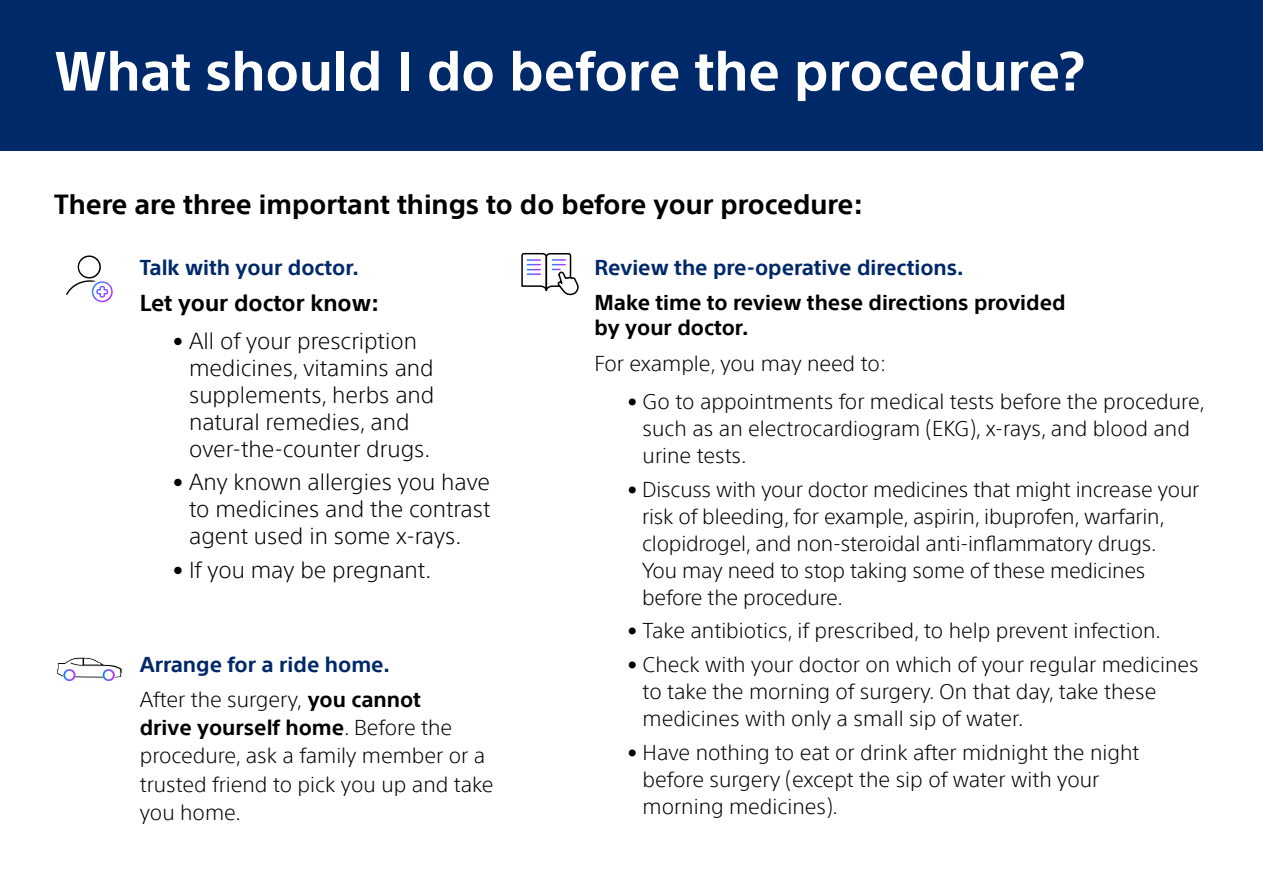
<style>
.page{position:relative;width:1263px;height:893px;background:#fff}
.page>*{position:absolute;margin:0;border:0;box-sizing:border-box;transform-origin:0 0}
.t1{font:700 54px "SST";letter-spacing:-.005em;color:#fff}
.t2{font:700 27px "SST";color:#000}
.t3{font:300 22.5px/27px "SST";color:#000}
.t4{font:700 22.5px "SST";color:#000}
.t5{font:300 21px/27px "SST";color:#000}
.t6{font:700 21px "SST";color:#002969}
.t7{font:700 21px/25.2px "SST";color:#000}
.s1{font-weight:700}
</style>
<div class="page">
<div style="left:0;top:0;width:1263px;height:150px;background:#002969"></div>
<svg style="left:66px;top:255px;width:47px;height:47px"></svg>
<svg style="left:56px;top:657px;width:66px;height:24px"></svg>
<svg style="left:521px;top:252px;width:58px;height:44px"></svg>
<h1 class="t1" style="left:54px;top:39px;width:1032px">What should I do before the procedure?</h1>
<p class="t2" style="left:54px;top:189px;width:811px">There are three important things to do before your procedure:</p>
<p class="t6" style="left:140px;top:255px;width:221px">Talk with your doctor.</p>
<p class="t6" style="left:594px;top:255px;width:371px">Review the pre-operative directions.</p>
<p class="t4" style="left:140px;top:290px;width:241px">Let your doctor know:</p>
<p class="t3" style="left:189px;top:327px;width:247px;text-indent:-16px">• All of your prescription medicines, vitamins and supplements, herbs and natural remedies, and over-the-counter drugs.</p>
<p class="t3" style="left:189px;top:469px;width:303px;text-align:justify;text-indent:-16px">• Any known allergies you have to medicines and the contrast agent used in some x-rays.</p>
<p class="t3" style="left:173px;top:556px;width:260px">• If you may be pregnant.</p>
<p class="t6" style="left:140px;top:652px;width:252px">Arrange for a ride home.</p>
<p class="t5" style="left:140px;top:685px;width:355px;line-height:28.2px">After the surgery, <span class="s1">you cannot<br>drive yourself home</span>. Before the procedure, ask a family member or a trusted friend to pick you up and take you home.</p>
<p class="t7" style="left:594px;top:290px;width:473px">Make time to review these directions provided by your doctor.</p>
<p class="t5" style="left:594px;top:350px;width:294px">For example, you may need to:</p>
<p class="t5" style="left:643px;top:388px;width:564px;text-indent:-15px">• Go to appointments for medical tests before the procedure, such as an electrocardiogram (EKG), x-rays, and blood and urine tests.</p>
<p class="t5" style="left:642px;top:476px;width:559px;text-indent:-15px">• Discuss with your doctor medicines that might increase your risk of bleeding, for example, aspirin, ibuprofen, warfarin, clopidrogel, and non-steroidal anti-inflammatory drugs.<br>You may need to stop taking some of these medicines before the procedure.</p>
<p class="t5" style="left:627px;top:617px;width:535px">• Take antibiotics, if prescribed, to help prevent infection.</p>
<p class="t5" style="left:643px;top:651px;width:557px;text-indent:-15px">• Check with your doctor on which of your regular medicines to take the morning of surgery. On that day, take these medicines with only a small sip of water.</p>
<p class="t5" style="left:643px;top:739px;width:498px;text-indent:-15px">• Have nothing to eat or drink after midnight the night before surgery (except the sip of water with your morning medicines).</p>
</div>
